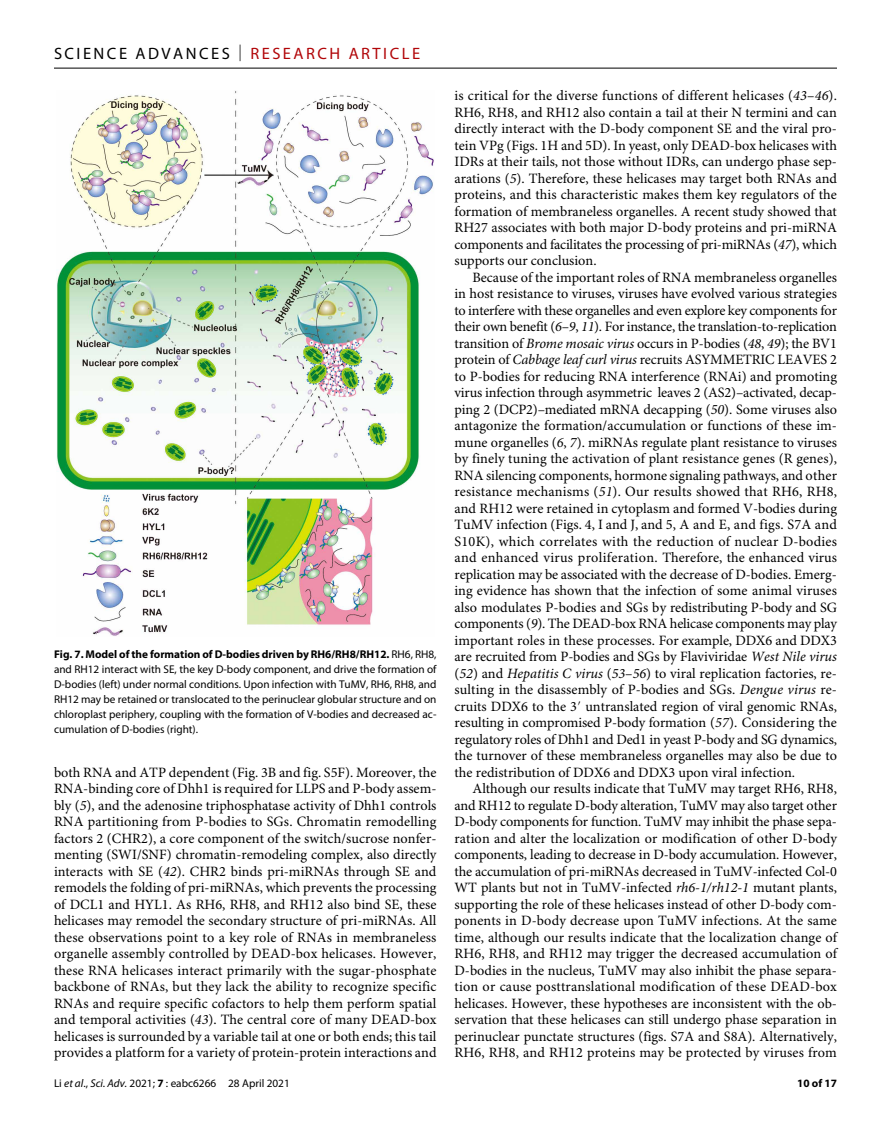
<style>
.page{position:relative;width:891px;height:1134px;background:#fff}
.page>*{position:absolute;margin:0;border:0;box-sizing:border-box;transform-origin:0 0}
.t1{font:16.5px "Myriad Pro";letter-spacing:.15em;color:#000}
.t2{font:14.25px/16.5px "Minion Pro";color:#000;text-align:justify}
.t3{font:11.25px/15px "Myriad Pro";color:#000;text-align:justify}
.t4{font:700 11.25px "Myriad Pro";color:#000}
.s1{font-weight:300}
.s2{color:#b10508}
.s3{font-weight:700}
.s4{font-style:italic}
</style>
<div class="page">
<hr style="left:54px;top:68px;width:783px;height:1px;background:#000">
<img style="left:56px;top:91px;width:378px;height:545px">
<p class="t1" style="left:54px;top:40px;width:368px">SCIENCE ADVANCES <span class="s1">|</span> <span class="s2">RESEARCH ARTICLE</span></p>
<p class="t3" style="left:54px;top:647px;width:384px"><span class="s3">Fig. 7. Model of the formation of D-bodies driven by RH6/RH8/RH12.</span> RH6, RH8, and RH12 interact with SE, the key D-body component, and drive the formation of D-bodies (left) under normal conditions. Upon infection with TuMV, RH6, RH8, and RH12 may be retained or translocated to the perinuclear globular structure and on chloroplast periphery, coupling with the formation of V-bodies and decreased ac&shy;cumulation of D-bodies (right).</p>
<p class="t2" style="left:54px;top:765px;width:384px">both RNA and ATP dependent (Fig. 3B and fig. S5F). Moreover, the RNA-binding core of Dhh1 is required for LLPS and P-body assem&shy;bly (<span class="s4">5</span>), and the adenosine triphosphatase activity of Dhh1 controls RNA partitioning from P-bodies to SGs. Chromatin remodelling factors 2 (CHR2), a core component of the switch/sucrose nonfer&shy;menting (SWI/SNF) chromatin-remodeling complex, also directly interacts with SE (<span class="s4">42</span>). CHR2 binds pri-miRNAs through SE and remodels the folding of pri-miRNAs, which prevents the processing of DCL1 and HYL1. As RH6, RH8, and RH12 also bind SE, these helicases may remodel the secondary structure of pri-miRNAs. All these observations point to a key role of RNAs in membraneless organelle assembly controlled by DEAD-box helicases. However, these RNA helicases interact primarily with the sugar-phosphate backbone of RNAs, but they lack the ability to recognize specific RNAs and require specific cofactors to help them perform spatial and temporal activities (<span class="s4">43</span>). The central core of many DEAD-box helicases is surrounded by a variable tail at one or both ends; this tail provides a platform for a variety of protein-protein interactions and</p>
<p class="t3" style="left:54px;top:1076px;width:237px">Li <span class="s4">et al</span>., <span class="s4">Sci. Adv.</span> 2021; <span class="s3">7</span> : eabc6266 28 April 2021</p>
<p class="t2" style="left:454px;top:89px;width:384px">is critical for the diverse functions of different helicases (<span class="s4">43</span>–<span class="s4">46</span>).<br>RH6, RH8, and RH12 also contain a tail at their N termini and can directly interact with the D-body component SE and the viral pro&shy;tein VPg (Figs. 1H and 5D). In yeast, only DEAD-box helicases with IDRs at their tails, not those without IDRs, can undergo phase sep&shy;arations (<span class="s4">5</span>). Therefore, these helicases may target both RNAs and proteins, and this characteristic makes them key regulators of the formation of membraneless organelles. A recent study showed that RH27 associates with both major D-body proteins and pri-miRNA components and facilitates the processing of pri-miRNAs (<span class="s4">47</span>), which supports our conclusion.</p>
<p class="t2" style="left:454px;top:270px;width:384px;text-indent:18px">Because of the important roles of RNA membraneless organelles in host resistance to viruses, viruses have evolved various strategies to interfere with these organelles and even explore key components for their own benefit (<span class="s4">6</span>–<span class="s4">9</span>, <span class="s4">11</span>). For instance, the translation-to-replication transition of <span class="s4">Brome mosaic virus</span> occurs in P-bodies (<span class="s4">48</span>, <span class="s4">49</span>); the BV1 protein of <span class="s4">Cabbage leaf curl virus</span> recruits ASYMMETRIC LEAVES 2 to P-bodies for reducing RNA interference (RNAi) and promoting virus infection through asymmetric leaves 2 (AS2)–activated, decap&shy;ping 2 (DCP2)–mediated mRNA decapping (<span class="s4">50</span>). Some viruses also antagonize the formation/accumulation or functions of these im&shy;mune organelles (<span class="s4">6</span>, <span class="s4">7</span>). miRNAs regulate plant resistance to viruses by finely tuning the activation of plant resistance genes (R genes), RNA silencing components, hormone signaling pathways, and other resistance mechanisms (<span class="s4">51</span>). Our results showed that RH6, RH8, and RH12 were retained in cytoplasm and formed V-bodies during TuMV infection (Figs. 4, I and J, and 5, A and E, and figs. S7A and S10K), which correlates with the reduction of nuclear D-bodies and enhanced virus proliferation. Therefore, the enhanced virus replication may be associated with the decrease of D-bodies. Emerg&shy;ing evidence has shown that the infection of some animal viruses also modulates P-bodies and SGs by redistributing P-body and SG components (<span class="s4">9</span>). The DEAD-box RNA helicase components may play important roles in these processes. For example, DDX6 and DDX3 are recruited from P-bodies and SGs by Flaviviridae <span class="s4">West Nile virus </span>(<span class="s4">52</span>) and <span class="s4">Hepatitis C virus</span> (<span class="s4">53</span>–<span class="s4">56</span>) to viral replication factories, re&shy;sulting in the disassembly of P-bodies and SGs. <span class="s4">Dengue virus</span> re&shy;cruits DDX6 to the 3′ untranslated region of viral genomic RNAs, resulting in compromised P-body formation (<span class="s4">57</span>). Considering the regulatory roles of Dhh1 and Ded1 in yeast P-body and SG dynamics, the turnover of these membraneless organelles may also be due to the redistribution of DDX6 and DDX3 upon viral infection.</p>
<p class="t2" style="left:454px;top:782px;width:384px;text-indent:18px">Although our results indicate that TuMV may target RH6, RH8, and RH12 to regulate D-body alteration, TuMV may also target other D-body components for function. TuMV may inhibit the phase sepa&shy;ration and alter the localization or modification of other D-body components, leading to decrease in D-body accumulation. However, the accumulation of pri-miRNAs decreased in TuMV-infected Col-0<br>WT plants but not in TuMV-infected <span class="s4">rh6-1/rh12-1</span> mutant plants, supporting the role of these helicases instead of other D-body com&shy;ponents in D-body decrease upon TuMV infections. At the same time, although our results indicate that the localization change of RH6, RH8, and RH12 may trigger the decreased accumulation of D-bodies in the nucleus, TuMV may also inhibit the phase separa&shy;tion or cause posttranslational modification of these DEAD-box helicases. However, these hypotheses are inconsistent with the ob&shy;servation that these helicases can still undergo phase separation in perinuclear punctate structures (figs. S7A and S8A). Alternatively, RH6, RH8, and RH12 proteins may be protected by viruses from</p>
<p class="t4" style="left:797px;top:1074px;width:41px">10 of 17</p>
</div>
